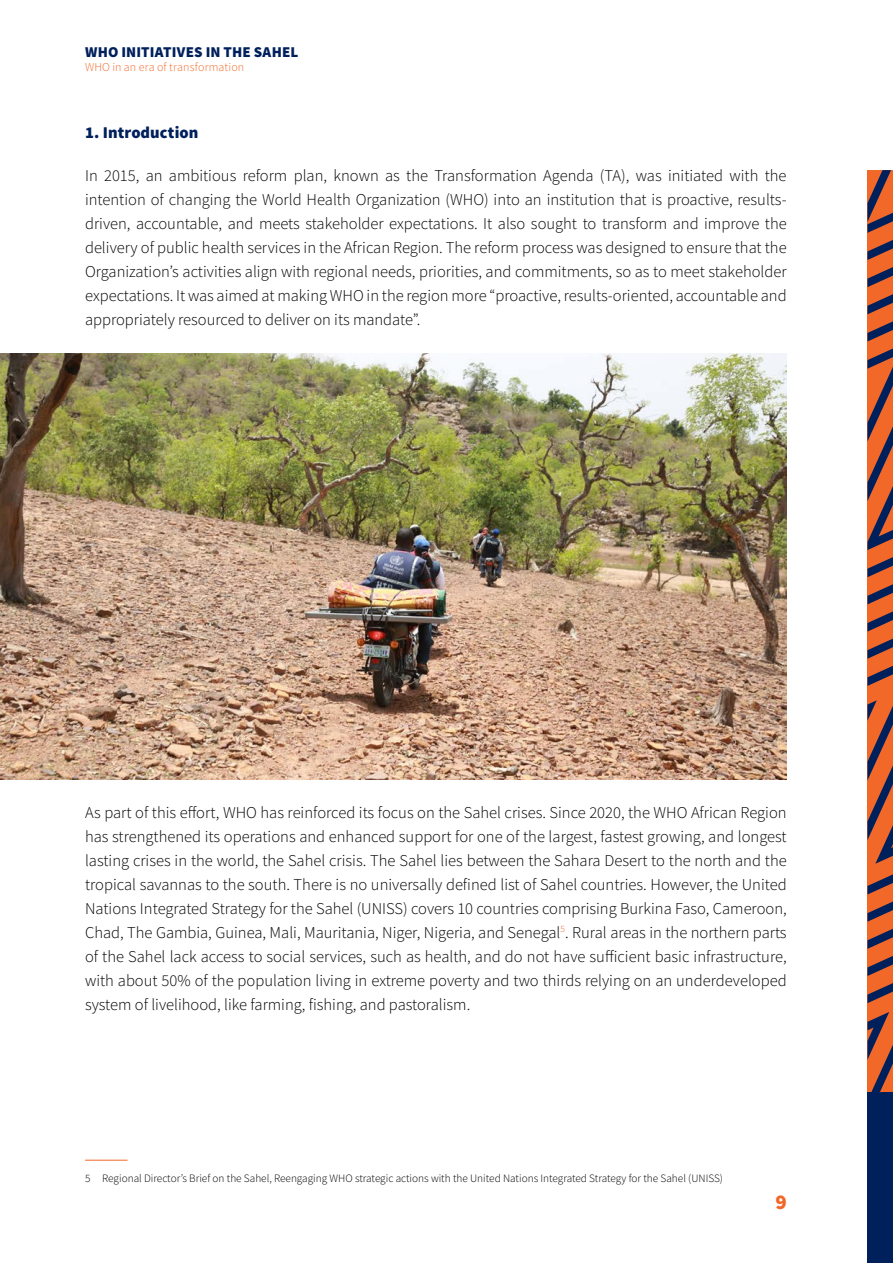
<style>
.page{position:relative;width:893px;height:1263px;background:#fff}
.page>*{position:absolute;margin:0;border:0;box-sizing:border-box;transform-origin:0 0}
.t1{font:900 21px "Source Sans Pro";color:#f26829}
.t2{font:300 16.5px/24px "Source Sans Pro";color:#000;text-align:justify}
.t3{font:900 16.5px "Source Sans Pro";letter-spacing:.005em;color:#00205c}
.t4{font:900 15px "Source Sans Pro";letter-spacing:.01em;color:#00205c}
.t5{font:300 12px "Source Sans Pro";letter-spacing:.01em;color:#f26829}
.t6{font:300 11.25px "Source Sans Pro";color:#000}
</style>
<div class="page">
<div style="left:867px;top:170px;width:26px;height:927px;background:#f26829"></div>
<svg style="left:867px;top:956px;width:26px;height:20px"></svg>
<svg style="left:867px;top:983px;width:26px;height:110px"></svg>
<svg style="left:867px;top:611px;width:26px;height:338px"></svg>
<svg style="left:867px;top:294px;width:26px;height:310px"></svg>
<svg style="left:867px;top:267px;width:26px;height:20px"></svg>
<svg style="left:867px;top:240px;width:26px;height:20px"></svg>
<svg style="left:867px;top:170px;width:26px;height:63px"></svg>
<div style="left:867px;top:1093px;width:26px;height:170px;background:#00205c"></div>
<hr style="left:85px;top:1160px;width:43px;height:1px;background:#f26829">
<img style="left:0;top:354px;width:787px;height:425px">
<p class="t4" style="left:85px;top:41px;width:215px">WHO INITIATIVES IN THE SAHEL</p>
<p class="t5" style="left:85px;top:60px;width:161px">WHO in an era of transformation</p>
<p class="t3" style="left:85px;top:121px;width:115px">1. Introduction</p>
<p class="t2" style="left:85px;top:163px;width:703px">In 2015, an ambitious reform plan, known as the Transformation Agenda (TA), was initiated with the intention of changing the World Health Organization (WHO) into an institution that is proactive, results&shy;driven, accountable, and meets stakeholder expectations. It also sought to transform and improve the delivery of public health services in the African Region. The reform process was designed to ensure that the Organization’s activities align with regional needs, priorities, and commitments, so as to meet stakeholder expectations. It was aimed at making WHO in the region more “proactive, results-oriented, accountable and appropriately resourced to deliver on its mandate”.</p>
<p class="t2" style="left:85px;top:800px;width:703px">As part of this effort, WHO has reinforced its focus on the Sahel crises. Since 2020, the WHO African Region has strengthened its operations and enhanced support for one of the largest, fastest growing, and longest lasting crises in the world, the Sahel crisis. The Sahel lies between the Sahara Desert to the north and the tropical savannas to the south. There is no universally defined list of Sahel countries. However, the United Nations Integrated Strategy for the Sahel (UNISS) covers 10 countries comprising Burkina Faso, Cameroon, Chad, The Gambia, Guinea, Mali, Mauritania, Niger, Nigeria, and Senegal<sup>5</sup>. Rural areas in the northern parts of the Sahel lack access to social services, such as health, and do not have sufficient basic infrastructure, with about 50% of the population living in extreme poverty and two thirds relying on an underdeveloped system of livelihood, like farming, fishing, and pastoralism.</p>
<p class="t6" style="left:85px;top:1171px;width:640px">5 Regional Director’s Brief on the Sahel, Reengaging WHO strategic actions with the United Nations Integrated Strategy for the Sahel (UNISS)</p>
<p class="t1" style="left:775px;top:1187px;width:13px">9</p>
</div>
